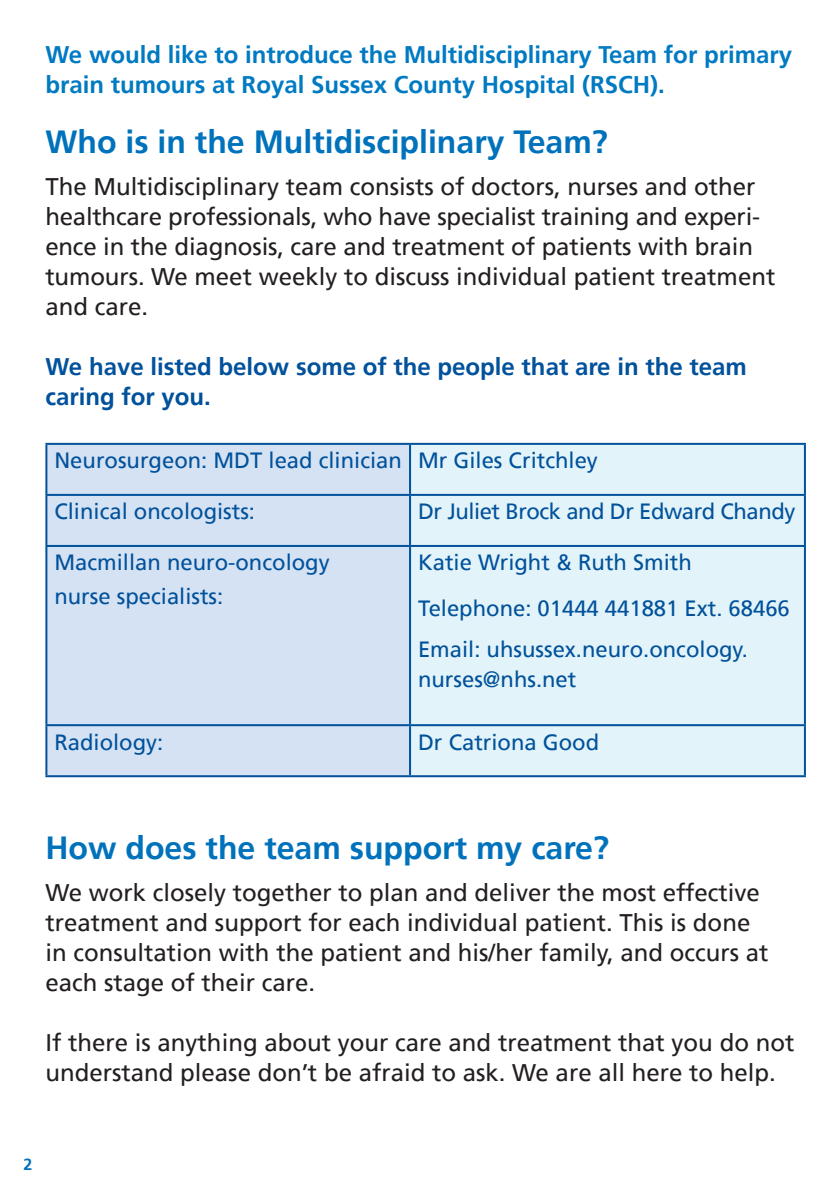
<style>
.page{position:relative;width:840px;height:1191px;background:#fff}
.page>*{position:absolute;margin:0;border:0;box-sizing:border-box;transform-origin:0 0}
.Large_title{font:700 32px "Frutiger";color:#0072bc}
.t1{font:24px/30px "Frutiger";color:#231f20}
.t2{font:700 24px/30px "Frutiger";color:#007ac2}
.t3{font:700 24px/30px "Frutiger";color:#01519b}
.t4{font:22px/30px "Frutiger";color:#01519b}
.t5{font:22px "Frutiger";letter-spacing:-.02em;color:#01519b}
.t6{font:700 16px "Frutiger";color:#0072bc}
</style>
<div class="page">
<div style="left:47px;top:445px;width:362px;height:330px;background:#d4e2f3"></div>
<div style="left:411px;top:445px;width:392px;height:330px;background:#e2f4f9"></div>
<hr style="left:45px;top:443px;width:365px;height:2px;background:#01519b">
<hr style="left:45px;top:445px;width:2px;height:49px;background:#01519b">
<hr style="left:410px;top:443px;width:395px;height:2px;background:#01519b">
<hr style="left:409px;top:445px;width:2px;height:49px;background:#01519b">
<hr style="left:803px;top:445px;width:2px;height:49px;background:#01519b">
<hr style="left:45px;top:494px;width:365px;height:2px;background:#01519b">
<hr style="left:45px;top:496px;width:2px;height:49px;background:#01519b">
<hr style="left:410px;top:494px;width:395px;height:2px;background:#01519b">
<hr style="left:409px;top:496px;width:2px;height:49px;background:#01519b">
<hr style="left:803px;top:496px;width:2px;height:49px;background:#01519b">
<hr style="left:45px;top:545px;width:365px;height:2px;background:#01519b">
<hr style="left:45px;top:547px;width:2px;height:177px;background:#01519b">
<hr style="left:410px;top:545px;width:395px;height:2px;background:#01519b">
<hr style="left:409px;top:547px;width:2px;height:177px;background:#01519b">
<hr style="left:803px;top:547px;width:2px;height:177px;background:#01519b">
<hr style="left:45px;top:724px;width:365px;height:2px;background:#01519b">
<hr style="left:45px;top:726px;width:2px;height:49px;background:#01519b">
<hr style="left:410px;top:724px;width:395px;height:2px;background:#01519b">
<hr style="left:409px;top:726px;width:2px;height:49px;background:#01519b">
<hr style="left:803px;top:726px;width:2px;height:49px;background:#01519b">
<hr style="left:45px;top:775px;width:365px;height:2px;background:#01519b">
<hr style="left:410px;top:775px;width:395px;height:2px;background:#01519b">
<p class="t2" style="left:45px;top:40px;width:747px">We would like to introduce the Multidisciplinary Team for primary brain tumours at Royal Sussex County Hospital (RSCH).</p>
<p class="Large_title" style="left:45px;top:123px;width:563px">Who is in the Multidisciplinary Team?</p>
<p class="t1" style="left:45px;top:171px;width:731px">The Multidisciplinary team consists of doctors, nurses and other healthcare professionals, who have specialist training and experi&shy;ence in the diagnosis, care and treatment of patients with brain tumours. We meet weekly to discuss individual patient treatment and care.</p>
<p class="t3" style="left:45px;top:351px;width:702px">We have listed below some of the people that are in the team caring for you.</p>
<p class="t4" style="left:54px;top:446px;width:349px">Neurosurgeon: MDT lead clinician</p>
<p class="t4" style="left:418px;top:446px;width:181px">Mr Giles Critchley</p>
<p class="t4" style="left:54px;top:497px;width:202px">Clinical oncologists:</p>
<p class="t5" style="left:418px;top:499px;width:378px">Dr Juliet Brock and Dr Edward Chandy</p>
<p class="t4" style="left:54px;top:548px;width:276px">Macmillan neuro-oncology</p>
<p class="t4" style="left:54px;top:582px;width:170px">nurse specialists:</p>
<p class="t4" style="left:418px;top:548px;width:275px">Katie Wright &amp; Ruth Smith</p>
<p class="t4" style="left:418px;top:593px;width:373px">Telephone: 01444 441881 Ext. 68466</p>
<p class="t4" style="left:418px;top:634px;width:331px">Email: uhsussex.neuro.oncology. nurses@nhs.net</p>
<p class="t4" style="left:54px;top:727px;width:110px">Radiology:</p>
<p class="t4" style="left:418px;top:727px;width:182px">Dr Catriona Good</p>
<p class="Large_title" style="left:45px;top:829px;width:565px">How does the team support my care?</p>
<p class="t1" style="left:45px;top:877px;width:724px">We work closely together to plan and deliver the most effective treatment and support for each individual patient. This is done in consultation with the patient and his/her family, and occurs at each stage of their care.</p>
<p class="t1" style="left:45px;top:1027px;width:750px">If there is anything about your care and treatment that you do not understand please don’t be afraid to ask. We are all here to help.</p>
<p class="t6" style="left:24px;top:1154px;width:10px">2</p>
</div>
